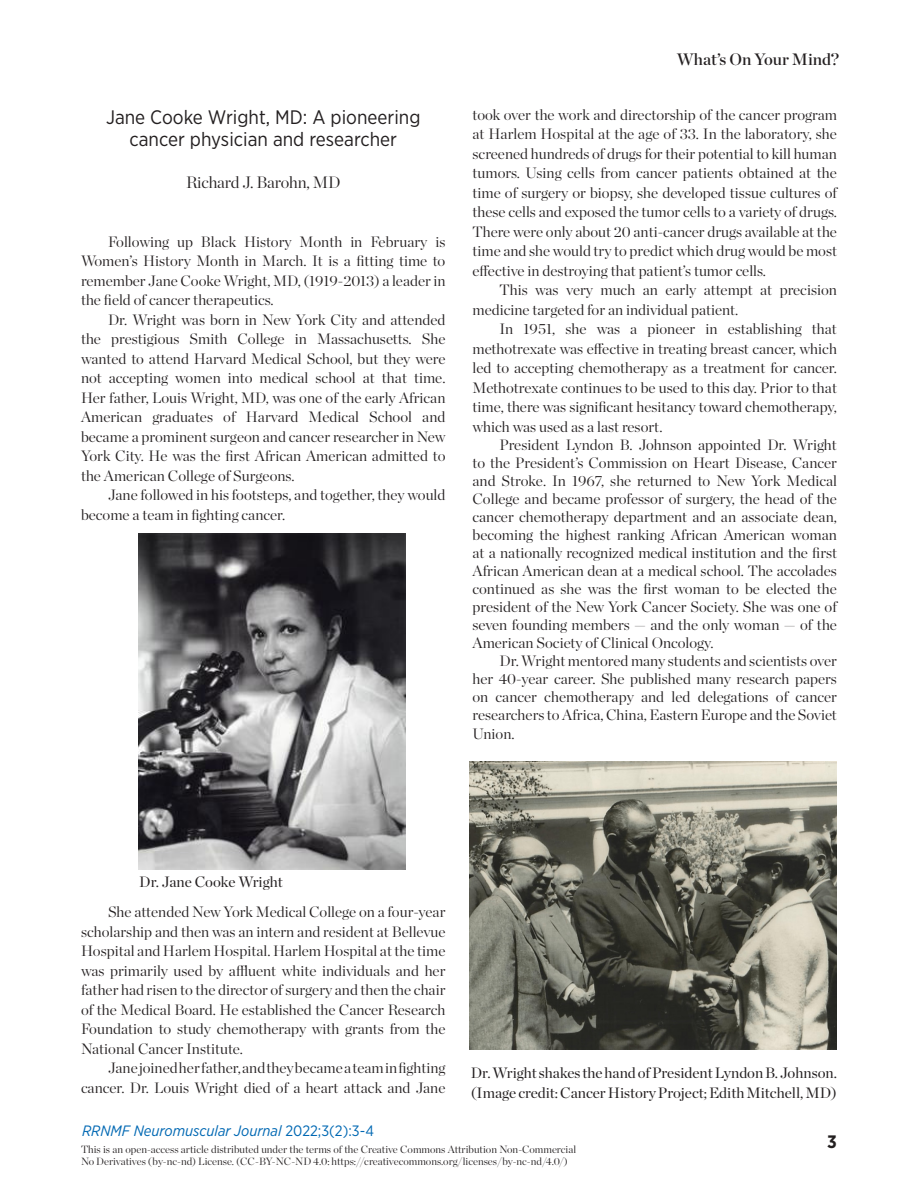
<style>
.page{position:relative;width:918px;height:1188px;background:#fff}
.page>*{position:absolute;margin:0;border:0;box-sizing:border-box;transform-origin:0 0}
.t1{font:19.5px/22.5px "Gotham Narrow";color:#231f20;text-align:center}
.t2{font:700 18px "Gotham Narrow";color:#231f20}
.t3{font:300 16.5px "Chronicle Display";letter-spacing:-.01em;color:#231f20}
.t4{font:16.5px "Chronicle Display Semi";color:#231f20}
.t5{font:300 15px/19.5px "Chronicle Display";color:#231f20;text-align:justify}
.t6{font:15px/19.5px "Chronicle Display";color:#231f20}
.t7{font:italic 15px "Gotham Narrow";color:#0168b3}
.t8{font:300 10.5px "Chronicle Display";color:#231f20}
.s1{font-style:normal}
</style>
<div class="page">
<img style="left:138px;top:534px;width:268px;height:336px">
<img style="left:469px;top:761px;width:368px;height:288px">
<p class="t1" style="left:106px;top:105px;width:316px">Jane Cooke Wright, MD: A pioneering cancer physician and researcher</p>
<p class="t3" style="left:186px;top:170px;width:156px">Richard J. Barohn, MD</p>
<p class="t5" style="left:81px;top:230px;width:366px;text-indent:27px">Following up Black History Month in February is Women’s History Month in March. It is a fitting time to remember Jane Cooke Wright, MD, (1919-2013) a leader in the field of cancer therapeutics.</p>
<p class="t5" style="left:81px;top:308px;width:366px;text-indent:27px">Dr. Wright was born in New York City and attended the prestigious Smith College in Massachusetts. She wanted to attend Harvard Medical School, but they were not accepting women into medical school at that time.<br>Her father, Louis Wright, MD, was one of the early African American graduates of Harvard Medical School and became a prominent surgeon and cancer researcher in New York City. He was the first African American admitted to the American College of Surgeons.</p>
<p class="t5" style="left:81px;top:484px;width:366px;text-indent:27px">Jane followed in his footsteps, and together, they would become a team in fighting cancer.</p>
<p class="t4" style="left:677px;top:46px;width:164px">What’s On Your Mind?</p>
<p class="t5" style="left:472px;top:104px;width:366px">took over the work and directorship of the cancer program at Harlem Hospital at the age of 33. In the laboratory, she screened hundreds of drugs for their potential to kill human tumors. Using cells from cancer patients obtained at the time of surgery or biopsy, she developed tissue cultures of these cells and exposed the tumor cells to a variety of drugs.<br>There were only about 20 anti-cancer drugs available at the time and she would try to predict which drug would be most effective in destroying that patient’s tumor cells.</p>
<p class="t5" style="left:472px;top:279px;width:366px;text-indent:27px">This was very much an early attempt at precision medicine targeted for an individual patient.</p>
<p class="t5" style="left:472px;top:318px;width:366px;text-indent:27px">In 1951, she was a pioneer in establishing that methotrexate was effective in treating breast cancer, which led to accepting chemotherapy as a treatment for cancer.<br>Methotrexate continues to be used to this day. Prior to that time, there was significant hesitancy toward chemotherapy, which was used as a last resort.</p>
<p class="t5" style="left:472px;top:435px;width:366px;line-height:18px;text-indent:27px">President Lyndon B. Johnson appointed Dr. Wright to the President’s Commission on Heart Disease, Cancer and Stroke. In 1967, she returned to New York Medical College and became professor of surgery, the head of the cancer chemotherapy department and an associate dean, becoming the highest ranking African American woman at a nationally recognized medical institution and the first African American dean at a medical school. The accolades continued as she was the first woman to be elected the president of the New York Cancer Society. She was one of seven founding members — and the only woman — of the American Society of Clinical Oncology.</p>
<p class="t5" style="left:472px;top:651px;width:366px;line-height:18px;text-indent:27px">Dr. Wright mentored many students and scientists over her 40-year career. She published many research papers on cancer chemotherapy and led delegations of cancer researchers to Africa, China, Eastern Europe and the Soviet</p>
<p class="t5" style="left:472px;top:723px;width:44px">Union.</p>
<p class="t6" style="left:139px;top:871px;width:145px">Dr. Jane Cooke Wright</p>
<p class="t5" style="left:81px;top:901px;width:366px;text-indent:27px">She attended New York Medical College on a four-year scholarship and then was an intern and resident at Bellevue Hospital and Harlem Hospital. Harlem Hospital at the time was primarily used by affluent white individuals and her father had risen to the director of surgery and then the chair of the Medical Board. He established the Cancer Research Foundation to study chemotherapy with grants from the National Cancer Institute.</p>
<p class="t5" style="left:81px;top:1057px;width:366px;text-align:right">Jane joined her father, and they became a team in fighting cancer. Dr. Louis Wright died of a heart attack and Jane</p>
<p class="t6" style="left:471px;top:1062px;width:368px">Dr. Wright shakes the hand of President Lyndon B. Johnson. (Image credit: Cancer History Project; Edith Mitchell, MD)</p>
<p class="t7" style="left:82px;top:1121px;width:293px">RRNMF Neuromuscular Journal <span class="s1">2022;3(2):3-4</span></p>
<p class="t8" style="left:81px;top:1141px;width:497px">This is an open-access article distributed under the terms of the Creative Commons Attribution Non-Commercial</p>
<p class="t8" style="left:81px;top:1153px;width:488px">No Derivatives (by-nc-nd) License. (CC-BY-NC-ND 4.0: https://creativecommons.org/licenses/by-nc-nd/4.0/)</p>
<p class="t2" style="left:827px;top:1131px;width:11px">3</p>
</div>
